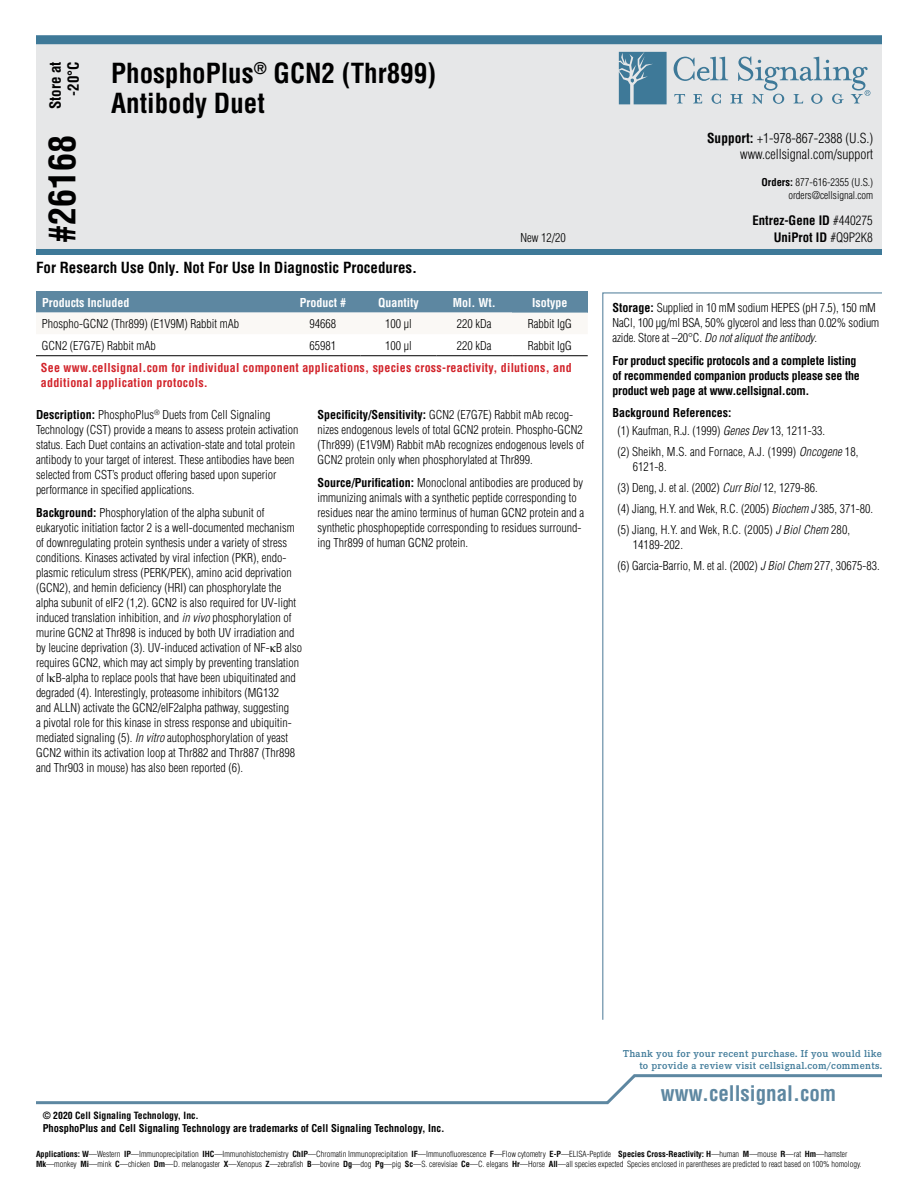
<style>
.page{position:relative;width:918px;height:1188px;background:#fff}
.page>*{position:absolute;margin:0;border:0;box-sizing:border-box;transform-origin:0 0}
.t1{font:700 condensed 36px "Helvetica";color:#000}
.t2{font:700 condensed 27px/30px "Helvetica";color:#000}
.t3{font:700 condensed 21px "Helvetica";color:#5d87a1}
.t4{font:700 condensed 15px/18px "Helvetica";color:#000;text-align:right}
.t5{font:300 condensed 13.5px/16.2px "Helvetica";color:#000;text-align:right}
.t6{font:700 condensed 12.75px "Helvetica";color:#000}
.t7{font:300 condensed 12px/15px "Helvetica";color:#000}
.t8{font:700 condensed 12px/15px "Helvetica";letter-spacing:.02em;color:#d2232a}
.t9{font:700 condensed 12px/15px "Helvetica";letter-spacing:-.02em;color:#000}
.t10{font:700 condensed 12px "Helvetica";color:#fff}
.t11{font:600 10.5px/12px "Corporate E Pro";letter-spacing:.025em;color:#3e7998;text-align:right}
.t12{font:700 condensed 10.5px "Helvetica";color:#000}
.t13{font:300 condensed 10.5px/12.6px "Helvetica";color:#000;text-align:right}
.t14{font:700 condensed 9.75px "Helvetica";color:#000}
.t15{font:300 condensed 8.25px/9.9px "Helvetica";color:#000}
.s1{font-weight:700}
.s2{font-weight:300}
.s3{font-style:italic}
</style>
<div class="page">
<div style="left:36px;top:43px;width:846px;height:210px;background:#e6e7e8"></div>
<div style="left:36px;top:249px;width:846px;height:6px;background:#3e7998"></div>
<div style="left:36px;top:35px;width:846px;height:9px;background:#3e7998"></div>
<svg style="left:619px;top:52px;width:48px;height:52px;background:#5688a3"></svg>
<svg style="left:674px;top:56px;width:196px;height:48px"></svg>
<svg style="left:36px;top:1074px;width:846px;height:31px"></svg>
<svg style="left:602px;top:292px;width:280px;height:728px"></svg>
<div style="left:36px;top:291px;width:552px;height:22px;background:#5d87a1"></div>
<hr style="left:36px;top:355px;width:249px;height:1px;background:#000">
<hr style="left:285px;top:355px;width:76px;height:1px;background:#000">
<hr style="left:361px;top:355px;width:75px;height:1px;background:#000">
<hr style="left:436px;top:355px;width:76px;height:1px;background:#000">
<hr style="left:512px;top:355px;width:76px;height:1px;background:#000">
<p class="t4" style="left:46px;top:109px;width:49px;rotate:-90deg">Store at -20°C</p>
<h1 class="t1" style="left:40px;top:243px;width:109px;rotate:-90deg">#26168</h1>
<h2 class="t2" style="left:111px;top:58px;width:327px">PhosphoPlus<sup>®</sup> GCN2 (Thr899)<br>Antibody Duet</h2>
<p class="t4" style="left:36px;top:258px;width:383px">For Research Use Only. Not For Use In Diagnostic Procedures.</p>
<p class="t5" style="left:707px;top:130px;width:168px"><span class="s1">Support:</span> +1-978-867-2388 (U.S.) www.cellsignal.com/support</p>
<p class="t13" style="left:762px;top:176px;width:113px"><span class="s1">Orders:</span> 877-616-2355 (U.S.) orders@cellsignal.com</p>
<p class="t6" style="left:752px;top:213px;width:122px">Entrez-Gene ID <span class="s2">#440275</span></p>
<p class="t7" style="left:520px;top:230px;width:47px">New 12/20</p>
<p class="t6" style="left:774px;top:229px;width:101px">UniProt ID <span class="s2">#Q9P2K8</span></p>
<p class="t10" style="left:42px;top:295px;width:89px">Products Included</p>
<p class="t10" style="left:300px;top:295px;width:48px">Product #</p>
<p class="t10" style="left:378px;top:295px;width:42px">Quantity</p>
<p class="t10" style="left:453px;top:295px;width:44px">Mol. Wt.</p>
<p class="t10" style="left:532px;top:295px;width:37px">Isotype</p>
<p class="t7" style="left:42px;top:316px;width:199px">Phospho-GCN2 (Thr899) (E1V9M) Rabbit mAb</p>
<p class="t7" style="left:310px;top:316px;width:28px">94668</p>
<p class="t7" style="left:385px;top:316px;width:28px">100 µl</p>
<p class="t7" style="left:457px;top:316px;width:36px">220 kDa</p>
<p class="t7" style="left:528px;top:316px;width:45px">Rabbit IgG</p>
<p class="t7" style="left:42px;top:338px;width:115px">GCN2 (E7G7E) Rabbit mAb</p>
<p class="t7" style="left:310px;top:338px;width:28px">65981</p>
<p class="t7" style="left:385px;top:338px;width:28px">100 µl</p>
<p class="t7" style="left:457px;top:338px;width:36px">220 kDa</p>
<p class="t7" style="left:528px;top:338px;width:45px">Rabbit IgG</p>
<p class="t8" style="left:41px;top:360px;width:532px">See www.cellsignal.com for individual component applications, species cross-reactivity, dilutions, and additional application protocols.</p>
<p class="t7" style="left:36px;top:407px;width:264px"><span class="s1">Description:</span> PhosphoPlus<sup>®</sup> Duets from Cell Signaling Technology (CST) provide a means to assess protein activation status. Each Duet contains an activation-state and total protein antibody to your target of interest. These antibodies have been selected from CST’s product offering based upon superior performance in specified applications.</p>
<p class="t7" style="left:36px;top:505px;width:268px"><span class="s1">Background:</span> Phosphorylation of the alpha subunit of eukaryotic initiation factor 2 is a well-documented mechanism of downregulating protein synthesis under a variety of stress conditions. Kinases activated by viral infection (PKR), endo&shy;plasmic reticulum stress (PERK/PEK), amino acid deprivation (GCN2), and hemin deficiency (HRI) can phosphorylate the alpha subunit of eIF2 (1,2). GCN2 is also required for UV-light induced translation inhibition, and <span class="s3">in vivo</span> phosphorylation of murine GCN2 at Thr898 is induced by both UV irradiation and by leucine deprivation (3). UV-induced activation of NF- B also requires GCN2, which may act simply by preventing translation of I B-alpha to replace pools that have been ubiquitinated and degraded (4). Interestingly, proteasome inhibitors (MG132<br>and ALLN) activate the GCN2/eIF2alpha pathway, suggesting<br>a pivotal role for this kinase in stress response and ubiquitin&shy;mediated signaling (5). <span class="s3">In vitro</span> autophosphorylation of yeast GCN2 within its activation loop at Thr882 and Thr887 (Thr898 and Thr903 in mouse) has also been reported (6).</p>
<p class="t7" style="left:318px;top:407px;width:268px"><span class="s1">Specificity/Sensitivity:</span> GCN2 (E7G7E) Rabbit mAb recog&shy;nizes endogenous levels of total GCN2 protein. Phospho-GCN2 (Thr899) (E1V9M) Rabbit mAb recognizes endogenous levels of GCN2 protein only when phosphorylated at Thr899.</p>
<p class="t7" style="left:318px;top:475px;width:268px"><span class="s1">Source/Purification:</span> Monoclonal antibodies are produced by immunizing animals with a synthetic peptide corresponding to residues near the amino terminus of human GCN2 protein and a synthetic phosphopeptide corresponding to residues surround&shy;ing Thr899 of human GCN2 protein.</p>
<p class="t7" style="left:613px;top:300px;width:268px"><span class="s1">Storage:</span> Supplied in 10 mM sodium HEPES (pH 7.5), 150 mM<br>NaCl, 100 µg/ml BSA, 50% glycerol and less than 0.02% sodium azide. Store at –20°C. <span class="s3">Do not aliquot the antibody</span>.</p>
<p class="t9" style="left:613px;top:353px;width:249px">For product specific protocols and a complete listing of recommended companion products please see the product web page at www.cellsignal.com.</p>
<p class="t7" style="left:617px;top:404px;width:209px;line-height:18px;text-indent:-5px"><span class="s1">Background References:<br></span>(1) Kaufman, R.J. (1999) <span class="s3">Genes Dev</span> 13, 1211-33.</p>
<p class="t7" style="left:633px;top:444px;width:227px;text-indent:-15px">(2) Sheikh, M.S. and Fornace, A.J. (1999) <span class="s3">Oncogene</span> 18,<br>6121-8.</p>
<p class="t7" style="left:617px;top:477px;width:257px;line-height:21px">(3) Deng, J. et al. (2002) <span class="s3">Curr Biol</span> 12, 1279-86.<br>(4) Jiang, H.Y. and Wek, R.C. (2005) <span class="s3">Biochem J</span> 385, 371-80. (5) Jiang, H.Y. and Wek, R.C. (2005) <span class="s3">J Biol Chem</span> 280,</p>
<p class="t7" style="left:617px;top:534px;width:264px;line-height:21px;text-indent:15px">14189-202.<br>(6) Garcia-Barrio, M. et al. (2002) <span class="s3">J Biol Chem</span> 277, 30675-83.</p>
<p class="t14" style="left:43px;top:1109px;width:158px">© 2020 Cell Signaling Technology, Inc.</p>
<p class="t12" style="left:43px;top:1122px;width:403px">PhosphoPlus and Cell Signaling Technology are trademarks of Cell Signaling Technology, Inc.</p>
<p class="t11" style="left:623px;top:1047px;width:260px">Thank you for your recent purchase. If you would like to provide a review visit cellsignal.com/comments.</p>
<h3 class="t3" style="left:661px;top:1080px;width:177px">www.cellsignal.com</h3>
<p class="t15" style="left:36px;top:1149px;width:827px"><span class="s1">Applications: W</span>—Western <span class="s1">IP</span>—Immunoprecipitation <span class="s1">IHC</span>—Immunohistochemistry <span class="s1">ChIP</span>—Chromatin Immunoprecipitation <span class="s1">IF</span>—Immunofluorescence <span class="s1">F</span>—Flow cytometry <span class="s1">E-P</span>—ELISA-Peptide <span class="s1">Species Cross-Reactivity: H</span>—human <span class="s1">M</span>—mouse <span class="s1">R</span>—rat <span class="s1">Hm</span>—hamster<br><span class="s1">Mk</span>—monkey <span class="s1">Mi</span>—mink <span class="s1">C</span>—chicken <span class="s1">Dm</span>—D. melanogaster <span class="s1">X</span>—Xenopus <span class="s1">Z</span>—zebrafish <span class="s1">B</span>—bovine <span class="s1">Dg</span>—dog <span class="s1">Pg</span>—pig <span class="s1">Sc</span>—S. cerevisiae <span class="s1">Ce</span>—C. elegans <span class="s1">Hr</span>—Horse <span class="s1">All</span>—all species expected Species enclosed in parentheses are predicted to react based on 100% homology.</p>
</div>
